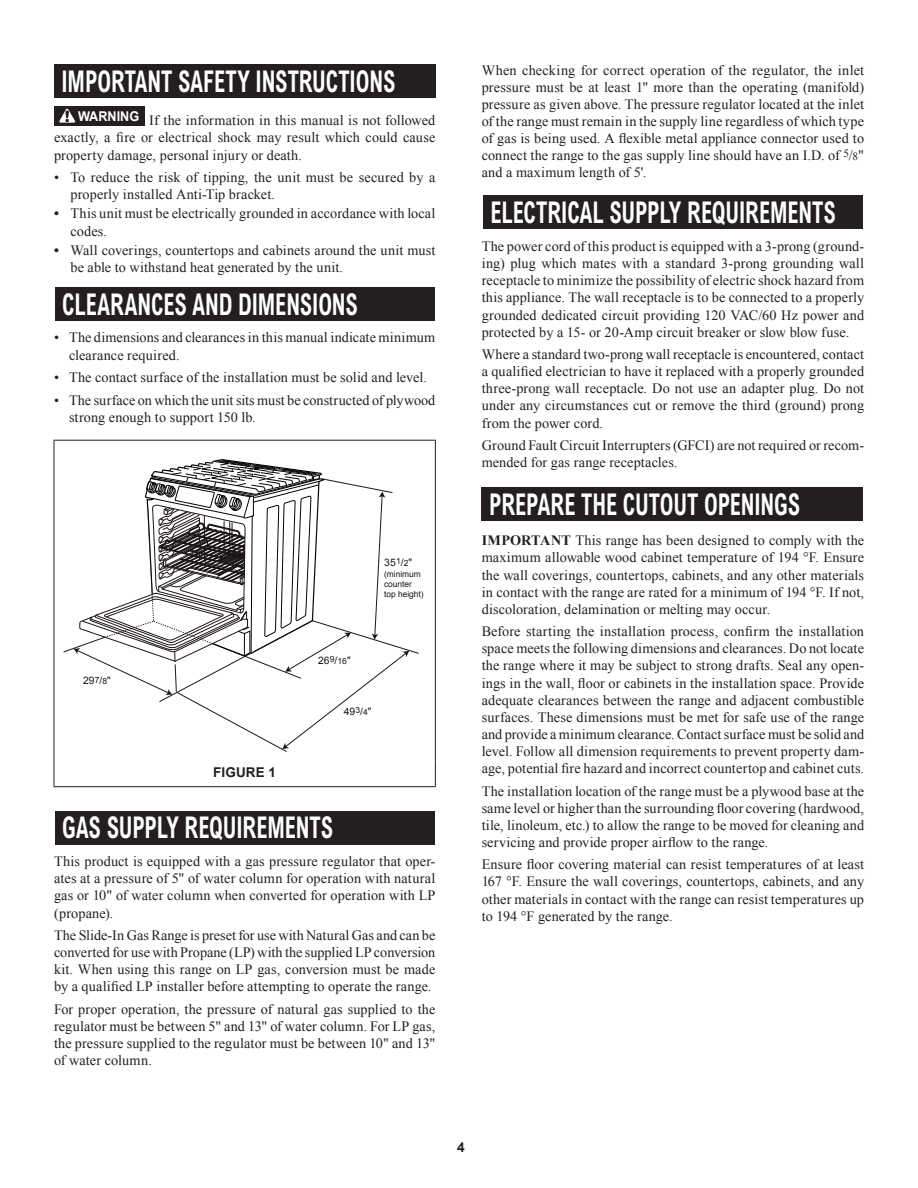
<style>
.page{position:relative;width:918px;height:1188px;background:#fff}
.page>*{position:absolute;margin:0;border:0;box-sizing:border-box;transform-origin:0 0}
.t1{font:700 condensed 30px "Arial MT Pro";letter-spacing:-.005em;color:#fff;scale:.75 1}
.t2{font:14.25px/17.1px "Times New Roman";letter-spacing:.01em;color:#231f20;text-align:justify}
.t3{font:700 13.8px "Arial";color:#231f20}
.t4{font:700 13.5px "Arial";letter-spacing:.01em;color:#231f20}
.t5{font:10.35px "Arial";color:#1d1617}
.t6{font:8.4px/10.1px "Arial";color:#1d1617}
.s1{font-family:"Arial";font-weight:700;font-size:13.8px}
.s2{font-size:8.55px}
.s3{font-size:11.25px}
.s4{font-weight:700}
</style>
<div class="page">
<div style="left:54px;top:64px;width:381px;height:34px;background:#231f20"></div>
<div style="left:54px;top:106px;width:91px;height:19px;background:#231f20"></div>
<svg style="left:59px;top:108px;width:17px;height:15px"></svg>
<div style="left:55px;top:287px;width:380px;height:34px;background:#231f20"></div>
<hr style="left:54px;top:440px;width:382px;height:1px;background:#231f20">
<hr style="left:54px;top:441px;width:1px;height:320px;background:#231f20">
<hr style="left:435px;top:441px;width:1px;height:320px;background:#231f20">
<svg style="left:54px;top:761px;width:1px;height:25px"></svg>
<svg style="left:435px;top:761px;width:1px;height:25px"></svg>
<hr style="left:54px;top:786px;width:382px;height:1px;background:#231f20">
<svg style="left:63px;top:459px;width:356px;height:293px"></svg>
<div style="left:55px;top:811px;width:380px;height:33px;background:#231f20"></div>
<div style="left:483px;top:195px;width:380px;height:34px;background:#231f20"></div>
<div style="left:482px;top:487px;width:381px;height:34px;background:#231f20"></div>
<h1 class="t1" style="left:62px;top:64px;width:447px">IMPORTANT SAFETY INSTRUCTIONS</h1>
<p class="t2" style="left:54px;top:112px;width:383px;text-indent:24px"><sup>WARNING</sup> If the information in this manual is not followed exactly, a fire or electrical shock may result which could cause property damage, personal injury or death.</p>
<p class="t2" style="left:71px;top:169px;width:366px;text-indent:-17px">• To reduce the risk of tipping, the unit must be secured by a properly installed Anti-Tip bracket.</p>
<p class="t2" style="left:70px;top:205px;width:366px;text-indent:-16px"><span class="s1">•</span> This unit must be electrically grounded in accordance with local codes.</p>
<p class="t2" style="left:70px;top:241px;width:366px;text-indent:-16px"><span class="s1">•</span> Wall coverings, countertops and cabinets around the unit must be able to withstand heat generated by the unit.</p>
<h1 class="t1" style="left:62px;top:287px;width:396px">CLEARANCES AND DIMENSIONS</h1>
<p class="t2" style="left:69px;top:329px;width:368px;text-indent:-15px">• The dimensions and clearances in this manual indicate minimum clearance required.</p>
<p class="t2" style="left:54px;top:369px;width:374px">• The contact surface of the installation must be solid and level.</p>
<p class="t2" style="left:69px;top:391px;width:368px;text-indent:-15px">• The surface on which the unit sits must be constructed of plywood strong enough to support 150 lb.</p>
<p class="t5" style="left:384px;top:555px;width:29px">35<sup>1</sup>/<span class="s2">2</span>"</p>
<p class="t5" style="left:83px;top:674px;width:29px">29<sup>7</sup>/<span class="s2">8</span>"</p>
<p class="t6" style="left:384px;top:569px;width:41px">(minimum counter top height)</p>
<p class="t5" style="left:318px;top:653px;width:34px">26<sup>9</sup>/<span class="s2">16</span>"</p>
<p class="t5" style="left:344px;top:705px;width:29px">49<sup>3</sup>/<span class="s2">4</span>"</p>
<p class="t4" style="left:213px;top:764px;width:64px">FIGURE 1</p>
<h1 class="t1" style="left:62px;top:810px;width:363px">GAS SUPPLY REQUIREMENTS</h1>
<p class="t2" style="left:54px;top:853px;width:383px">This product is equipped with a gas pressure regulator that oper&shy;ates at a pressure of 5" of water column for operation with natural gas or 10" of water column when converted for operation with LP (propane).</p>
<p class="t2" style="left:54px;top:927px;width:383px">The Slide-In Gas Range is preset for use with Natural Gas and can be converted for use with Propane (LP) with the supplied LP conversion kit. When using this range on LP gas, conversion must be made by a qualified LP installer before attempting to operate the range.</p>
<p class="t2" style="left:54px;top:1000px;width:383px">For proper operation, the pressure of natural gas supplied to the regulator must be between 5" and 13" of water column. For LP gas, the pressure supplied to the regulator must be between 10" and 13" of water column.</p>
<p class="t2" style="left:482px;top:61px;width:384px">When checking for correct operation of the regulator, the inlet pressure must be at least 1" more than the operating (manifold) pressure as given above. The pressure regulator located at the inlet of the range must remain in the supply line regardless of which type of gas is being used. A flexible metal appliance connector used to connect the range to the gas supply line should have an I.D. of <sup>5</sup>/<span class="s3">8</span>" and a maximum length of 5'.</p>
<h1 class="t1" style="left:491px;top:195px;width:462px">ELECTRICAL SUPPLY REQUIREMENTS</h1>
<p class="t2" style="left:482px;top:238px;width:384px">The power cord of this product is equipped with a 3-prong (ground&shy;ing) plug which mates with a standard 3-prong grounding wall receptacle to minimize the possibility of electric shock hazard from this appliance. The wall receptacle is to be connected to a properly grounded dedicated circuit providing 120 VAC/60 Hz power and protected by a 15- or 20-Amp circuit breaker or slow blow fuse.</p>
<p class="t2" style="left:482px;top:346px;width:384px">Where a standard two-prong wall receptacle is encountered, contact a qualified electrician to have it replaced with a properly grounded three-prong wall receptacle. Do not use an adapter plug. Do not under any circumstances cut or remove the third (ground) prong from the power cord.</p>
<p class="t2" style="left:482px;top:436px;width:384px">Ground Fault Circuit Interrupters (GFCI) are not required or recom&shy;mended for gas range receptacles.</p>
<h1 class="t1" style="left:489px;top:487px;width:416px">PREPARE THE CUTOUT OPENINGS</h1>
<p class="t2" style="left:482px;top:532px;width:384px"><span class="s4">IMPORTANT</span> This range has been designed to comply with the maximum allowable wood cabinet temperature of 194 °F. Ensure the wall coverings, countertops, cabinets, and any other materials in contact with the range are rated for a minimum of 194 °F. If not, discoloration, delamination or melting may occur.</p>
<p class="t2" style="left:482px;top:623px;width:384px">Before starting the installation process, confirm the installation space meets the following dimensions and clearances. Do not locate the range where it may be subject to strong drafts. Seal any open&shy;ings in the wall, floor or cabinets in the installation space. Provide adequate clearances between the range and adjacent combustible surfaces. These dimensions must be met for safe use of the range and provide a minimum clearance. Contact surface must be solid and level. Follow all dimension requirements to prevent property dam&shy;age, potential fire hazard and incorrect countertop and cabinet cuts.</p>
<p class="t2" style="left:482px;top:782px;width:384px">The installation location of the range must be a plywood base at the same level or higher than the surrounding floor covering (hardwood, tile, linoleum, etc.) to allow the range to be moved for cleaning and servicing and provide proper airflow to the range.</p>
<p class="t2" style="left:482px;top:856px;width:384px">Ensure floor covering material can resist temperatures of at least 167 °F. Ensure the wall coverings, countertops, cabinets, and any other materials in contact with the range can resist temperatures up to 194 °F generated by the range.</p>
<p class="t3" style="left:457px;top:1138px;width:9px">4</p>
</div>
